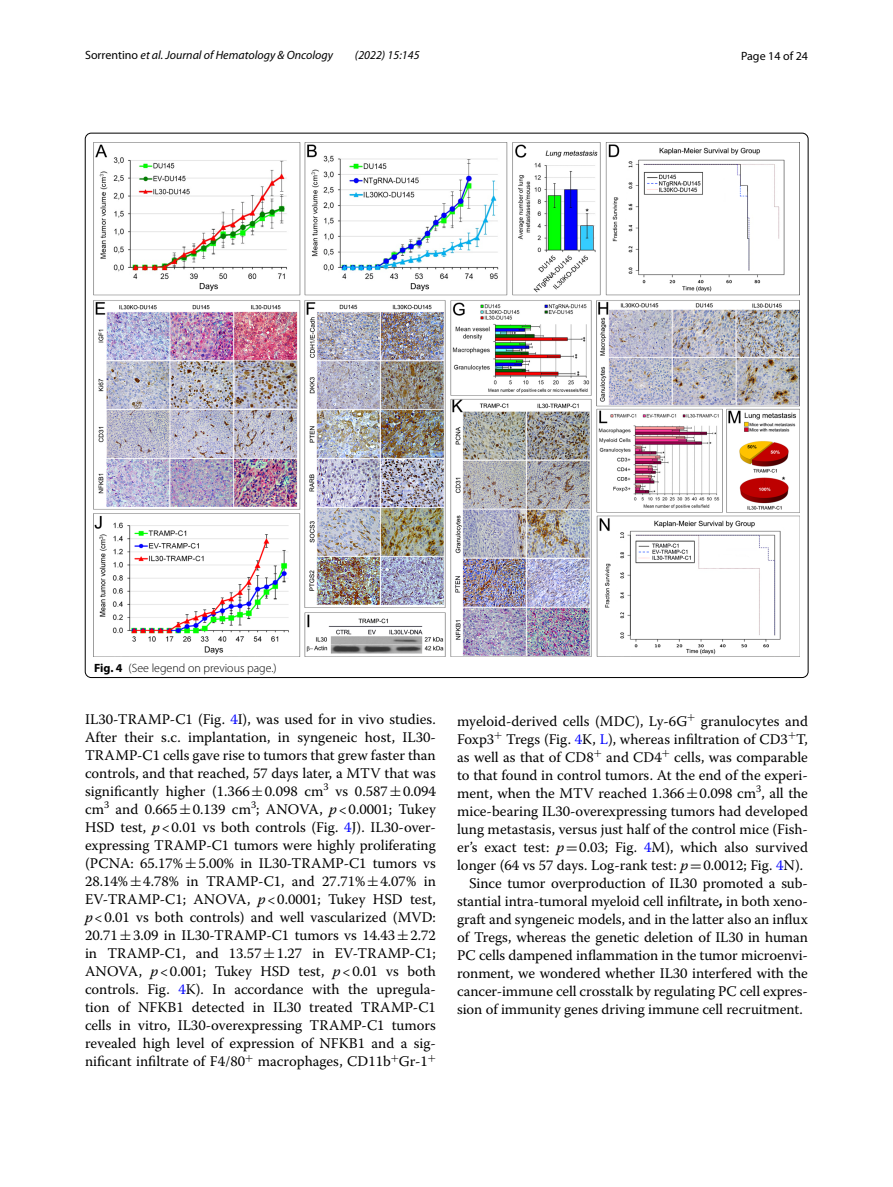
<style>
.page{position:relative;width:893px;height:1187px;background:#fff}
.page>*{position:absolute;margin:0;border:0;box-sizing:border-box;transform-origin:0 0}
.t1{font:14.7px/18px "Warnock Pro";letter-spacing:-.005em;color:#000;text-align:justify}
.t2{font:italic 12px "Myriad Pro";color:#000}
.t3{font:300 12px "Myriad Pro";color:#000}
.t4{font:12px "Myriad Pro";color:#000}
.s1{font-style:normal}
.s2{font-weight:700}
.s3{color:#00f}
.s4{font-family:"MTSY"}
.s5{font-style:italic}
</style>
<div class="page">
<img style="left:94px;top:142px;width:706px;height:514px">
<p class="t2" style="left:85px;top:48px;width:250px"><span class="s1">Sorrentino</span> et al. Journal of Hematology &amp; Oncology</p>
<p class="t2" style="left:355px;top:48px;width:66px">(2022) 15:145</p>
<p class="t4" style="left:741px;top:48px;width:68px">Page 14 of 24</p>
<p class="t3" style="left:94px;top:661px;width:184px"><span class="s2">Fig. 4</span> (See legend on previous page.)</p>
<p class="t1" style="left:85px;top:710px;width:352px">IL30-TRAMP-C1 (Fig. <span class="s3">4</span>I), was used for in vivo studies.<br>After their s.c. implantation, in syngeneic host, IL30- TRAMP-C1 cells gave rise to tumors that grew faster than controls, and that reached, 57 days later, a MTV that was significantly higher (1.366<span class="s4">±</span>0.098 cm<sup>3</sup> vs 0.587<span class="s4">±</span>0.094 cm<sup>3</sup> and 0.665<span class="s4">±</span>0.139 cm<sup>3</sup>; ANOVA, <span class="s5">p</span>&lt;0.0001; Tukey HSD test, <span class="s5">p</span>&lt;0.01 vs both controls (Fig. <span class="s3">4</span>J). IL30-over&shy;expressing TRAMP-C1 tumors were highly proliferating (PCNA: 65.17%<span class="s4">±</span>5.00% in IL30-TRAMP-C1 tumors vs 28.14%<span class="s4">±</span>4.78% in TRAMP-C1, and 27.71%<span class="s4">±</span>4.07% in EV-TRAMP-C1; ANOVA, <span class="s5">p</span>&lt;0.0001; Tukey HSD test, <span class="s5">p</span>&lt;0.01 vs both controls) and well vascularized (MVD:<br>20.71<span class="s4">±</span>3.09 in IL30-TRAMP-C1 tumors vs 14.43<span class="s4">±</span>2.72 in TRAMP-C1, and 13.57<span class="s4">±</span>1.27 in EV-TRAMP-C1; ANOVA, <span class="s5">p</span>&lt;0.001; Tukey HSD test, <span class="s5">p</span>&lt;0.01 vs both controls. Fig. <span class="s3">4</span>K). In accordance with the upregula&shy;tion of NFKB1 detected in IL30 treated TRAMP-C1 cells in vitro, IL30-overexpressing TRAMP-C1 tumors revealed high level of expression of NFKB1 and a sig&shy;nificant infiltrate of F4/80<sup>+</sup> macrophages, CD11b<sup>+</sup>Gr-1<sup>+</sup></p>
<p class="t1" style="left:457px;top:712px;width:352px">myeloid-derived cells (MDC), Ly-6G<sup>+</sup> granulocytes and</p>
<p class="t1" style="left:457px;top:730px;width:352px">Foxp3<sup>+</sup> Tregs (Fig. <span class="s3">4</span>K, <span class="s3">L</span>), whereas infiltration of CD3<sup>+</sup>T,</p>
<p class="t1" style="left:457px;top:748px;width:352px">as well as that of CD8<sup>+</sup> and CD4<sup>+</sup> cells, was comparable</p>
<p class="t1" style="left:457px;top:766px;width:352px">to that found in control tumors. At the end of the experi-</p>
<p class="t1" style="left:457px;top:784px;width:352px">ment, when the MTV reached 1.366<span class="s4">±</span>0.098 cm<sup>3</sup>, all the</p>
<p class="t1" style="left:457px;top:802px;width:352px">mice-bearing IL30-overexpressing tumors had developed</p>
<p class="t1" style="left:457px;top:820px;width:352px">lung metastasis, versus just half of the control mice (Fish-</p>
<p class="t1" style="left:457px;top:838px;width:352px">er’s exact test: <span class="s5">p</span><span class="s4">=</span>0.03; Fig. <span class="s3">4</span>M), which also survived</p>
<p class="t1" style="left:457px;top:856px;width:348px">longer (64 vs 57 days. Log-rank test: <span class="s5">p</span><span class="s4">=</span>0.0012; Fig. <span class="s3">4</span>N).</p>
<p class="t1" style="left:469px;top:874px;width:340px">Since tumor overproduction of IL30 promoted a sub-</p>
<p class="t1" style="left:457px;top:892px;width:352px">stantial intra-tumoral myeloid cell infiltrate<span class="s2">,</span> in both xeno-</p>
<p class="t1" style="left:457px;top:910px;width:352px">graft and syngeneic models, and in the latter also an influx</p>
<p class="t1" style="left:457px;top:928px;width:352px">of Tregs, whereas the genetic deletion of IL30 in human</p>
<p class="t1" style="left:457px;top:946px;width:352px">PC cells dampened inflammation in the tumor microenvi-</p>
<p class="t1" style="left:457px;top:964px;width:352px">ronment, we wondered whether IL30 interfered with the</p>
<p class="t1" style="left:457px;top:982px;width:352px">cancer-immune cell crosstalk by regulating PC cell expres-</p>
<p class="t1" style="left:457px;top:1000px;width:347px">sion of immunity genes driving immune cell recruitment.</p>
</div>
